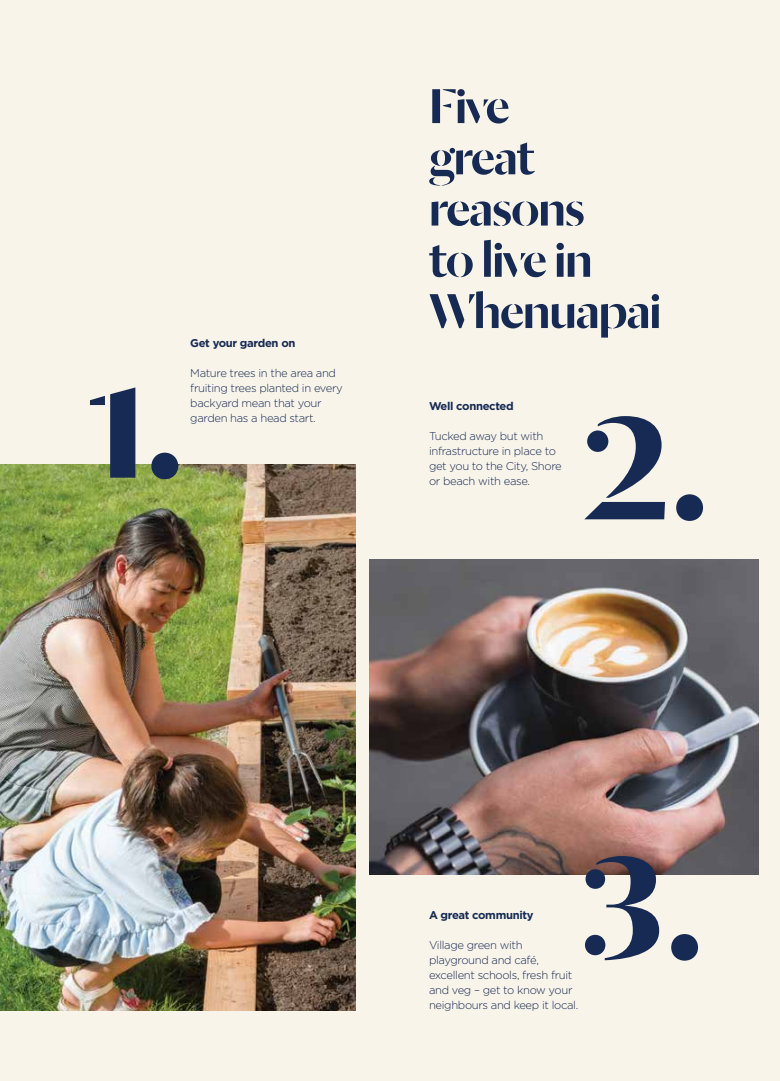
<style>
.page{position:relative;width:780px;height:1081px;background:#f8f4e9}
.page>*{position:absolute;margin:0;border:0;box-sizing:border-box;transform-origin:0 0}
.t1{font:500 200px "Dala Moa";color:#162a53}
.t2{font:500 53.75px/51.2px "Dala Moa";letter-spacing:-.02em;color:#162a53}
.t3{font:300 11.25px/15px "Gotham";letter-spacing:-.03em;color:#162a53}
.t4{font:700 11.25px "Gotham";letter-spacing:-.03em;color:#162a53}
</style>
<div class="page">
<img style="left:0;top:464px;width:355px;height:546px">
<img style="left:369px;top:559px;width:389px;height:316px">
<h1 class="t1" style="left:90px;top:288px;width:97px">1.</h1>
<p class="t4" style="left:190px;top:335px;width:107px">Get your garden on</p>
<p class="t3" style="left:190px;top:365px;width:154px">Mature trees in the area and fruiting trees planted in every backyard mean that your garden has a head start.</p>
<h2 class="t2" style="left:429px;top:78px;width:234px">Five<br>great reasons<br>to live in<br>Whenuapai</h2>
<p class="t4" style="left:429px;top:398px;width:86px">Well connected</p>
<p class="t3" style="left:429px;top:428px;width:134px">Tucked away but with infrastructure in place to get you to the City, Shore or beach with ease.</p>
<h1 class="t1" style="left:581px;top:330px;width:131px">2.</h1>
<h1 class="t1" style="left:581px;top:770px;width:126px">3.</h1>
<p class="t4" style="left:429px;top:907px;width:106px">A great community</p>
<p class="t3" style="left:429px;top:937px;width:151px">Village green with playground and café, excellent schools, fresh fruit and veg – get to know your neighbours and keep it local.</p>
</div>
